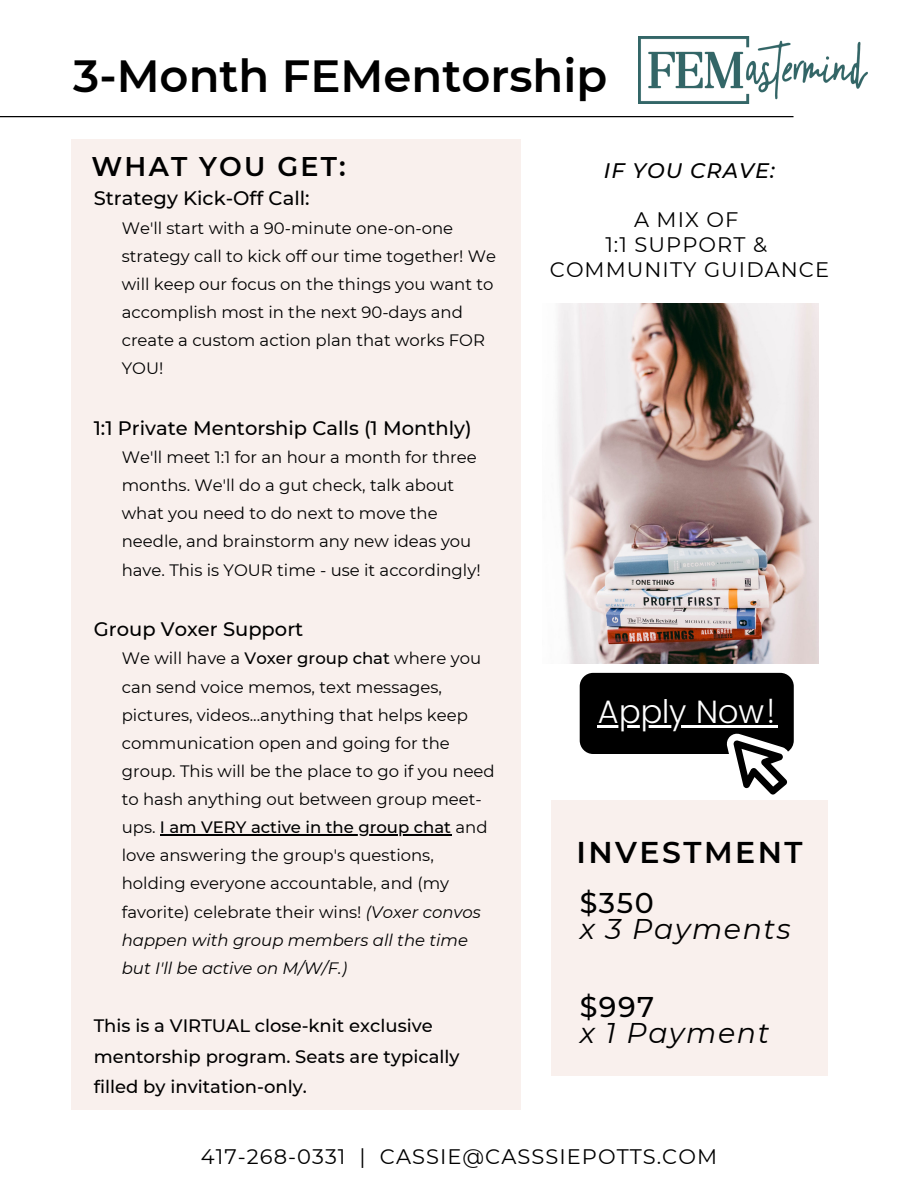
<style>
.page{position:relative;width:918px;height:1188px;background:#fff}
.page>*{position:absolute;margin:0;border:0;box-sizing:border-box;transform-origin:0 0}
.t1{font:600 45px "Montserrat";color:#000}
.t2{font:300 32.4px "Poppins";color:#fff}
.t3{font:600 30px "Montserrat";letter-spacing:.08em;color:#000}
.t4{font:italic 28.5px "Montserrat";letter-spacing:.055em;color:#000}
.t5{font:500 28.5px "Montserrat";letter-spacing:.055em;color:#000}
.t6{font:600 27px "Montserrat";letter-spacing:.08em;color:#000}
.t7{font:21px/24.8px "Montserrat";letter-spacing:.05em;color:#000;text-align:center}
.t8{font:italic 500 21px "Montserrat";letter-spacing:.05em;color:#000}
.t9{font:500 19.5px "Montserrat";color:#000}
.t10{font:500 18px/30.3px "Montserrat";color:#000}
.t11{font:16.5px/28.2px "Montserrat";color:#000}
.s1{font-weight:500}
.s2{font-style:italic}
</style>
<div class="page">
<img style="left:557px;top:304px;width:262px;height:360px">
<svg style="left:0;top:116px;width:794px;height:1px"></svg>
<div style="left:71px;top:139px;width:450px;height:971px;background:#f9f0ed"></div>
<div style="left:551px;top:801px;width:277px;height:275px;background:#f9f0ed"></div>
<hr style="left:160px;top:834px;width:291px;height:1px;background:#000">
<img style="left:639px;top:37px;width:228px;height:66px">
<svg style="left:580px;top:673px;width:214px;height:121px"></svg>
<hr style="left:597px;top:725px;width:180px;height:3px;background:#fff">
<h1 class="t1" style="left:73px;top:48px;width:536px">3-Month FEMentorship</h1>
<h3 class="t6" style="left:92px;top:149px;width:256px">WHAT YOU GET:</h3>
<p class="t9" style="left:94px;top:187px;width:217px">Strategy Kick-Off Call:</p>
<p class="t11" style="left:122px;top:214px;width:376px">We'll start with a 90-minute one-on-one strategy call to kick off our time together! We will keep our focus on the things you want to accomplish most in the next 90-days and create a custom action plan that works FOR YOU!</p>
<p class="t9" style="left:94px;top:416px;width:379px">1:1 Private Mentorship Calls (1 Monthly)</p>
<p class="t11" style="left:122px;top:443px;width:360px">We'll meet 1:1 for an hour a month for three months. We'll do a gut check, talk about what you need to do next to move the needle, and brainstorm any new ideas you have. This is YOUR time - use it accordingly!</p>
<p class="t9" style="left:94px;top:617px;width:211px">Group Voxer Support</p>
<p class="t11" style="left:122px;top:644px;width:375px">We will have a <span class="s1">Voxer group chat</span> where you can send voice memos, text messages, pictures, videos...anything that helps keep communication open and going for the group. This will be the place to go if you need to hash anything out between group meet&shy;ups. <span class="s1">I am VERY active in the group chat</span> and love answering the group's questions, holding everyone accountable, and (my favorite) celebrate their wins! <span class="s2">(Voxer convos happen with group members all the time but I'll be active on M/W/F.)</span></p>
<p class="t10" style="left:94px;top:1011px;width:367px">This is a VIRTUAL close-knit exclusive mentorship program. Seats are typically filled by invitation-only.</p>
<p class="t8" style="left:604px;top:158px;width:173px">IF YOU CRAVE:</p>
<p class="t7" style="left:550px;top:208px;width:281px">A MIX OF<br>1:1 SUPPORT &amp;<br>COMMUNITY GUIDANCE</p>
<h2 class="t2" style="left:597px;top:693px;width:182px">Apply Now!</h2>
<h3 class="t3" style="left:577px;top:834px;width:227px">INVESTMENT</h3>
<h3 class="t5" style="left:580px;top:886px;width:76px">$350</h3>
<h3 class="t4" style="left:580px;top:912px;width:212px">x 3 Payments</h3>
<h3 class="t5" style="left:580px;top:989px;width:76px">$997</h3>
<h3 class="t4" style="left:580px;top:1015px;width:191px">x 1 Payment</h3>
<p class="t7" style="left:201px;top:1145px;width:518px">417-268-0331 | CASSIE@CASSSIEPOTTS.COM</p>
</div>
